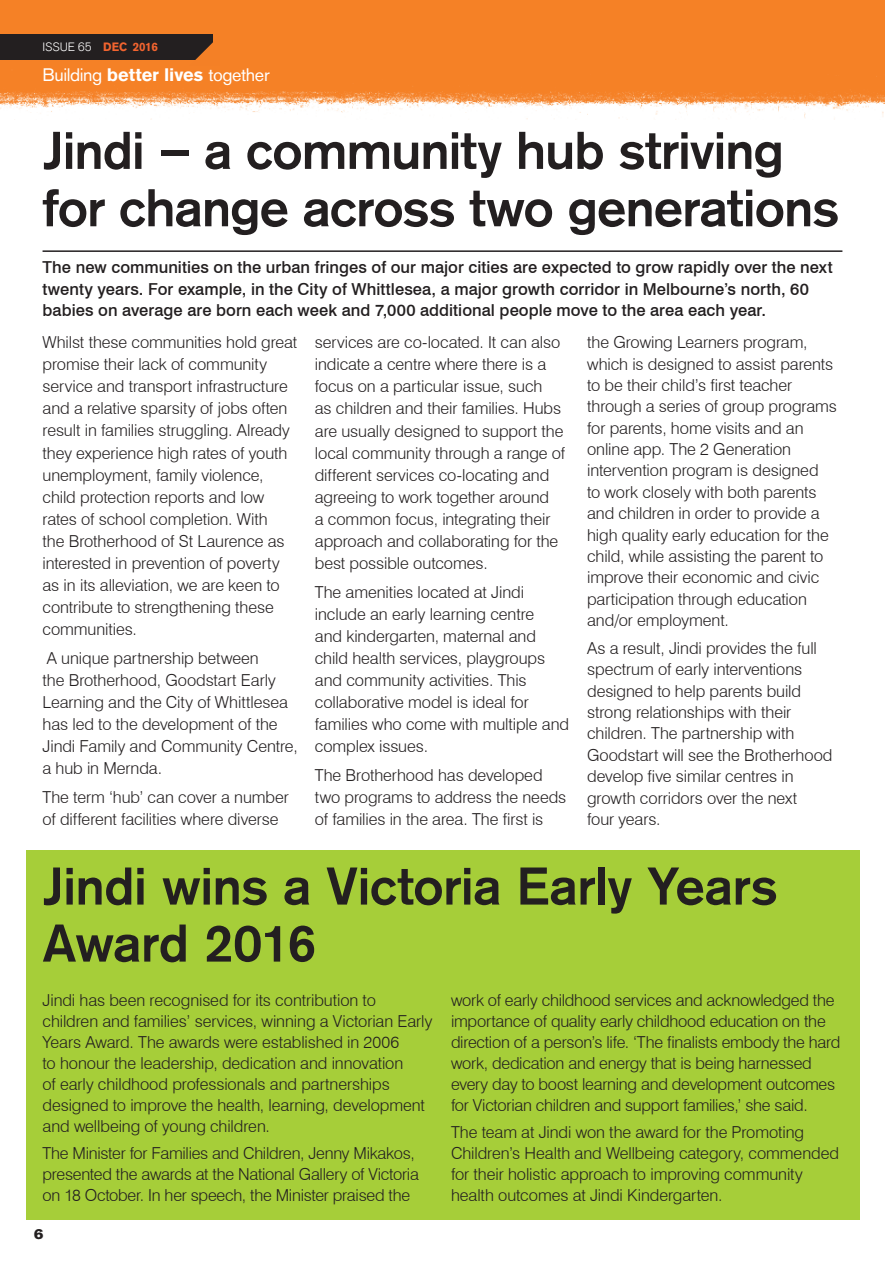
<style>
.page{position:relative;width:885px;height:1263px;background:#fff}
.page>*{position:absolute;margin:0;border:0;box-sizing:border-box;transform-origin:0 0}
.t1{font:500 52.5px/57.4px "Akzidenz Grotesk BQ";letter-spacing:-.02em;color:#231f20}
.t2{font:18px "Akzidenz Grotesk BQ";letter-spacing:-.02em;color:#fff}
.t3{font:300 16.5px/22px "Swiss 721 BT";letter-spacing:-.005em;color:#231f20}
.t4{font:500 16.5px/21.5px "Swiss 721 BT";color:#231f20}
.t5{font:14.25px "Akzidenz Grotesk BQ Super";color:#231f20}
.t6{font:300 12px "Akzidenz Grotesk BQ";letter-spacing:-.005em;color:#fff}
.s1{font-weight:700;color:#f2642f}
.s2{font-weight:700}
</style>
<div class="page">
<img style="left:0;top:0;width:884px;height:119px">
<div style="left:0;top:34px;width:213px;height:26px;background:#231f20"></div>
<svg style="left:190px;top:36px;width:29px;height:29px"></svg>
<hr style="left:43px;top:250px;width:799px;height:2px;background:#231f20">
<div style="left:26px;top:850px;width:833px;height:370px;background:#a6ce39"></div>
<p class="t6" style="left:43px;top:40px;width:117px">ISSUE 65 <span class="s1">DEC 2016</span></p>
<p class="t2" style="left:43px;top:64px;width:228px">Building <span class="s2">better lives</span> together</p>
<h1 class="t1" style="left:43px;top:121px;width:798px">Jindi – a community hub striving for change across two generations</h1>
<p class="t4" style="left:43px;top:256px;width:791px">The new communities on the urban fringes of our major cities are expected to grow rapidly over the next twenty years. For example, in the City of Whittlesea, a major growth corridor in Melbourne’s north, 60 babies on average are born each week and 7,000 additional people move to the area each year.</p>
<p class="t3" style="left:43px;top:331px;width:256px">Whilst these communities hold great promise their lack of community service and transport infrastructure and a relative sparsity of jobs often result in families struggling. Already they experience high rates of youth unemployment, family violence, child protection reports and low rates of school completion. With<br>the Brotherhood of St Laurence as interested in prevention of poverty as in its alleviation, we are keen to contribute to strengthening these communities.</p>
<p class="t3" style="left:43px;top:647px;width:257px">A unique partnership between<br>the Brotherhood, Goodstart Early<br>Learning and the City of Whittlesea has led to the development of the<br>Jindi Family and Community Centre, a hub in Mernda.</p>
<p class="t3" style="left:43px;top:786px;width:248px">The term ‘hub’ can cover a number of different facilities where diverse</p>
<p class="t3" style="left:587px;top:331px;width:251px;line-height:21.5px">the Growing Learners program, which is designed to assist parents to be their child’s first teacher through a series of group programs for parents, home visits and an online app. The 2 Generation intervention program is designed<br>to work closely with both parents and children in order to provide a high quality early education for the child, while assisting the parent to improve their economic and civic participation through education and/or employment.</p>
<p class="t3" style="left:587px;top:637px;width:247px;line-height:21.5px">As a result, Jindi provides the full spectrum of early interventions designed to help parents build strong relationships with their children. The partnership with<br>Goodstart will see the Brotherhood develop five similar centres in growth corridors over the next<br>four years.</p>
<h1 class="t1" style="left:43px;top:857px;width:736px;line-height:57px">Jindi wins a Victoria Early Years<br>Award 2016</h1>
<p class="t3" style="left:43px;top:989px;width:391px;line-height:21px">Jindi has been recognised for its contribution to children and families’ services, winning a Victorian Early Years Award. The awards were established in 2006<br>to honour the leadership, dedication and innovation<br>of early childhood professionals and partnerships designed to improve the health, learning, development and wellbeing of young children.</p>
<p class="t3" style="left:43px;top:1143px;width:378px;line-height:21px">The Minister for Families and Children, Jenny Mikakos, presented the awards at the National Gallery of Victoria on 18 October. In her speech, the Minister praised the</p>
<p class="t3" style="left:315px;top:331px;width:252px">services are co-located. It can also indicate a centre where there is a focus on a particular issue, such<br>as children and their families. Hubs are usually designed to support the local community through a range of different services co-locating and agreeing to work together around<br>a common focus, integrating their approach and collaborating for the best possible outcomes.</p>
<p class="t3" style="left:315px;top:581px;width:256px">The amenities located at Jindi include an early learning centre<br>and kindergarten, maternal and child health services, playgroups and community activities. This collaborative model is ideal for families who come with multiple and complex issues.</p>
<p class="t3" style="left:315px;top:764px;width:253px">The Brotherhood has developed two programs to address the needs of families in the area. The first is</p>
<p class="t3" style="left:451px;top:989px;width:391px;line-height:21px">work of early childhood services and acknowledged the importance of quality early childhood education on the direction of a person’s life. ‘The finalists embody the hard work, dedication and energy that is being harnessed every day to boost learning and development outcomes for Victorian children and support families,’ she said.</p>
<p class="t3" style="left:451px;top:1122px;width:389px;line-height:21px">The team at Jindi won the award for the Promoting Children’s Health and Wellbeing category, commended for their holistic approach to improving community health outcomes at Jindi Kindergarten.</p>
<p class="t5" style="left:34px;top:1226px;width:11px">6</p>
</div>
